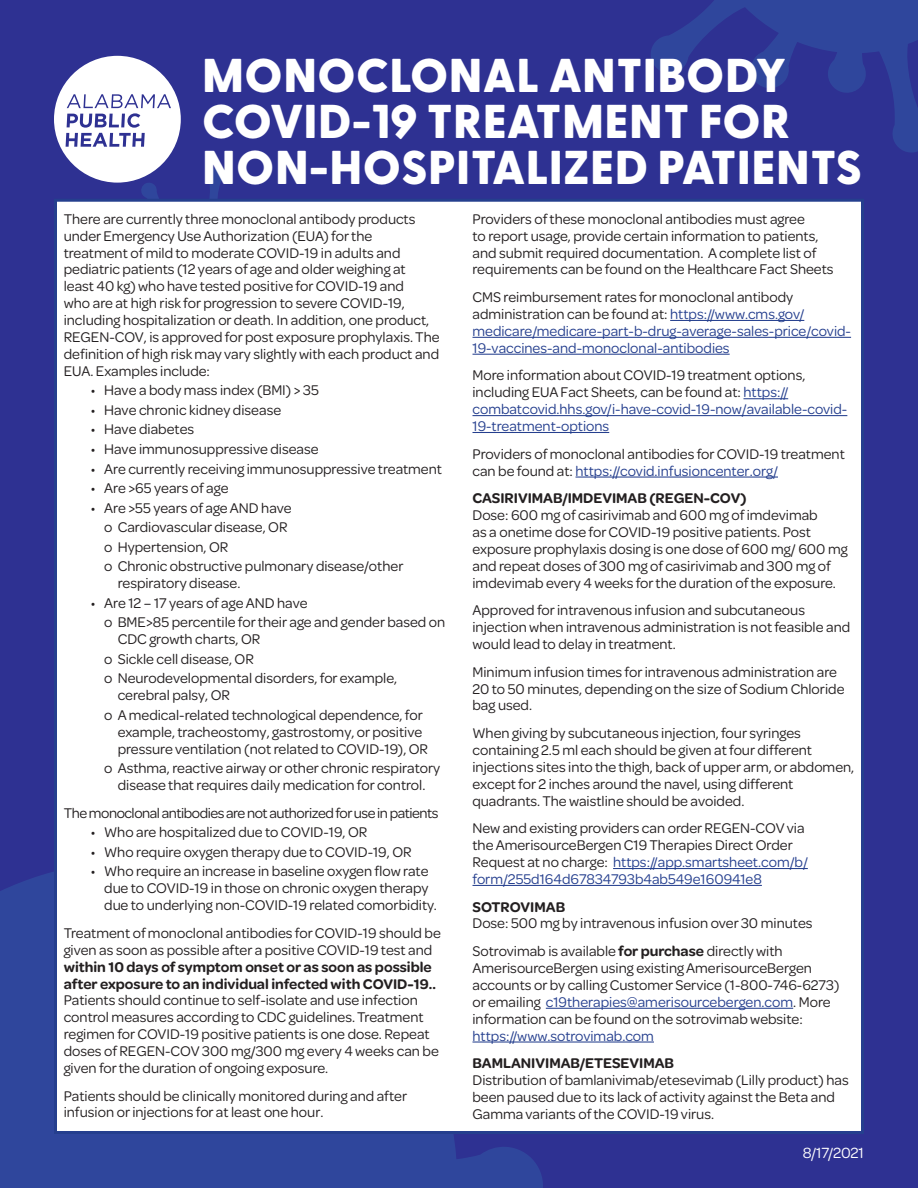
<style>
.page{position:relative;width:918px;height:1188px;background:#fff}
.page>*{position:absolute;margin:0;border:0;box-sizing:border-box;transform-origin:0 0}
.t1{font:800 47.4px/46.2px "Greycliff CF";letter-spacing:.01em;color:#fff}
.t2{font:15.75px "Omnes";letter-spacing:-.01em;color:#fff}
.t3{font:15px/16.8px "Omnes";color:#231f20}
.t4{font:15px/16.8px "Omnes";color:#253f8e}
.t5{font:15px "Omnes";letter-spacing:-.03em;color:#231f20}
.s1{font-weight:600}
.s2{color:#231f20}
.s3{color:#253f8e}
</style>
<div class="page">
<div style="left:1px;top:0;width:917px;height:1188px;background:#2e3192"></div>
<div style="left:1px;top:872px;width:542px;height:316px;background:#2f469c"></div>
<svg style="left:651px;top:0;width:267px;height:153px"></svg>
<svg style="left:54px;top:56px;width:169px;height:143px"></svg>
<div style="left:54px;top:199px;width:810px;height:935px;background:#fff;border:3px solid #253f8e"></div>
<hr style="left:670px;top:320px;width:134px;height:1px;background:#253f8e">
<hr style="left:472px;top:337px;width:379px;height:1px;background:#253f8e">
<hr style="left:472px;top:354px;width:258px;height:1px;background:#253f8e">
<hr style="left:743px;top:398px;width:45px;height:1px;background:#253f8e">
<hr style="left:472px;top:415px;width:375px;height:1px;background:#253f8e">
<hr style="left:472px;top:432px;width:137px;height:1px;background:#253f8e">
<hr style="left:576px;top:477px;width:202px;height:1px;background:#253f8e">
<hr style="left:613px;top:868px;width:195px;height:1px;background:#253f8e">
<hr style="left:472px;top:885px;width:290px;height:1px;background:#253f8e">
<hr style="left:546px;top:1008px;width:247px;height:1px;background:#253f8e">
<hr style="left:472px;top:1041px;width:182px;height:2px;background:#253f8e">
<p class="t1" style="left:202px;top:54px;width:661px">MONOCLONAL ANTIBODY<br>COVID-19 TREATMENT FOR<br>NON-HOSPITALIZED PATIENTS</p>
<p class="t3" style="left:64px;top:210px;width:377px">There are currently three monoclonal antibody products under Emergency Use Authorization (EUA) for the treatment of mild to moderate COVID-19 in adults and pediatric patients (12 years of age and older weighing at least 40 kg) who have tested positive for COVID-19 and<br>who are at high risk for progression to severe COVID-19, including hospitalization or death. In addition, one product, REGEN-COV, is approved for post exposure prophylaxis. The definition of high risk may vary slightly with each product and EUA. Examples include:</p>
<p class="t3" style="left:91px;top:381px;width:230px">• Have a body mass index (BMI) &gt; 35</p>
<p class="t3" style="left:91px;top:401px;width:192px">• Have chronic kidney disease</p>
<p class="t3" style="left:91px;top:420px;width:105px">• Have diabetes</p>
<p class="t3" style="left:91px;top:440px;width:229px">• Have immunosuppressive disease</p>
<p class="t3" style="left:91px;top:459px;width:353px">• Are currently receiving immunosuppressive treatment</p>
<p class="t3" style="left:91px;top:479px;width:139px">• Are &gt;65 years of age</p>
<p class="t3" style="left:91px;top:498px;width:203px">• Are &gt;55 years of age AND have</p>
<p class="t3" style="left:104px;top:518px;width:185px">o Cardiovascular disease, OR</p>
<p class="t3" style="left:104px;top:538px;width:126px">o Hypertension, OR</p>
<p class="t3" style="left:118px;top:557px;width:287px;text-indent:-14px">o Chronic obstructive pulmonary disease/other respiratory disease.</p>
<p class="t3" style="left:91px;top:594px;width:218px">• Are 12 – 17 years of age AND have</p>
<p class="t3" style="left:118px;top:613px;width:329px;text-indent:-14px">o BME&gt;85 percentile for their age and gender based on<br>CDC growth charts, OR</p>
<p class="t3" style="left:104px;top:650px;width:151px">o Sickle cell disease, OR</p>
<p class="t3" style="left:118px;top:669px;width:281px;text-indent:-14px">o Neurodevelopmental disorders, for example, cerebral palsy, OR</p>
<p class="t3" style="left:118px;top:706px;width:312px;text-indent:-14px">o A medical-related technological dependence, for example, tracheostomy, gastrostomy, or positive pressure ventilation (not related to COVID-19), OR</p>
<p class="t3" style="left:104px;top:759px;width:338px;text-align:center">o Asthma, reactive airway or other chronic respiratory disease that requires daily medication for control.</p>
<p class="t5" style="left:64px;top:803px;width:376px">The monoclonal antibodies are not authorized for use in patients</p>
<p class="t3" style="left:91px;top:823px;width:278px">• Who are hospitalized due to COVID-19, OR</p>
<p class="t3" style="left:91px;top:843px;width:322px">• Who require oxygen therapy due to COVID-19, OR</p>
<p class="t3" style="left:104px;top:862px;width:334px;text-indent:-14px">• Who require an increase in baseline oxygen flow rate due to COVID-19 in those on chronic oxygen therapy due to underlying non-COVID-19 related comorbidity.</p>
<p class="t3" style="left:64px;top:924px;width:379px">Treatment of monoclonal antibodies for COVID-19 should be given as soon as possible after a positive COVID-19 test and <span class="s1">within 10 days of symptom onset or as soon as possible after exposure to an individual infected with COVID-19..<br></span>Patients should continue to self-isolate and use infection control measures according to CDC guidelines. Treatment regimen for COVID-19 positive patients is one dose. Repeat doses of REGEN-COV 300 mg/300 mg every 4 weeks can be given for the duration of ongoing exposure.</p>
<p class="t3" style="left:64px;top:1086px;width:345px">Patients should be clinically monitored during and after infusion or injections for at least one hour.</p>
<p class="t3" style="left:472px;top:210px;width:363px">Providers of these monoclonal antibodies must agree<br>to report usage, provide certain information to patients, and submit required documentation. A complete list of requirements can be found on the Healthcare Fact Sheets</p>
<p class="t4" style="left:472px;top:288px;width:380px"><span class="s2">CMS reimbursement rates for monoclonal antibody administration can be found at:</span> https://www.cms.gov/ medicare/medicare-part-b-drug-average-sales-price/covid-19-vaccines-and-monoclonal-antibodies</p>
<p class="t4" style="left:472px;top:366px;width:376px"><span class="s2">More information about COVID-19 treatment options, including EUA Fact Sheets, can be found at:</span> https:// combatcovid.hhs.gov/i-have-covid-19-now/available-covid-19-treatment-options</p>
<p class="t3" style="left:472px;top:444px;width:374px">Providers of monoclonal antibodies for COVID-19 treatment can be found at: <span class="s3">https://covid.infusioncenter.org/</span></p>
<p class="t3" style="left:472px;top:489px;width:377px"><span class="s1">CASIRIVIMAB/IMDEVIMAB (REGEN-COV)<br></span>Dose: 600 mg of casirivimab and 600 mg of imdevimab<br>as a onetime dose for COVID-19 positive patients. Post exposure prophylaxis dosing is one dose of 600 mg/ 600 mg and repeat doses of 300 mg of casirivimab and 300 mg of imdevimab every 4 weeks for the duration of the exposure.</p>
<p class="t3" style="left:472px;top:601px;width:379px">Approved for intravenous infusion and subcutaneous injection when intravenous administration is not feasible and would lead to delay in treatment.</p>
<p class="t3" style="left:472px;top:662px;width:374px">Minimum infusion times for intravenous administration are<br>20 to 50 minutes, depending on the size of Sodium Chloride bag used.</p>
<p class="t3" style="left:472px;top:724px;width:383px">When giving by subcutaneous injection, four syringes containing 2.5 ml each should be given at four different injections sites into the thigh, back of upper arm, or abdomen, except for 2 inches around the navel, using different quadrants. The waistline should be avoided.</p>
<p class="t3" style="left:472px;top:819px;width:337px">New and existing providers can order REGEN-COV via the AmerisourceBergen C19 Therapies Direct Order Request at no charge: <span class="s3">https://app.smartsheet.com/b/ form/255d164d67834793b4ab549e160941e8</span></p>
<p class="t3" style="left:472px;top:897px;width:342px"><span class="s1">SOTROVIMAB<br></span>Dose: 500 mg by intravenous infusion over 30 minutes</p>
<p class="t3" style="left:472px;top:942px;width:368px">Sotrovimab is available <span class="s1">for purchase</span> directly with AmerisourceBergen using existing AmerisourceBergen accounts or by calling Customer Service (1-800-746-6273) or emailing <span class="s3">c19therapies@amerisourcebergen.com</span>. More information can be found on the sotrovimab website: <span class="s3">https://www.sotrovimab.com</span></p>
<p class="t3" style="left:472px;top:1054px;width:378px"><span class="s1">BAMLANIVIMAB/ETESEVIMAB<br></span>Distribution of bamlanivimab/etesevimab (Lilly product) has been paused due to its lack of activity against the Beta and Gamma variants of the COVID-19 virus.</p>
<p class="t2" style="left:803px;top:1142px;width:63px">8/17/2021</p>
</div>
